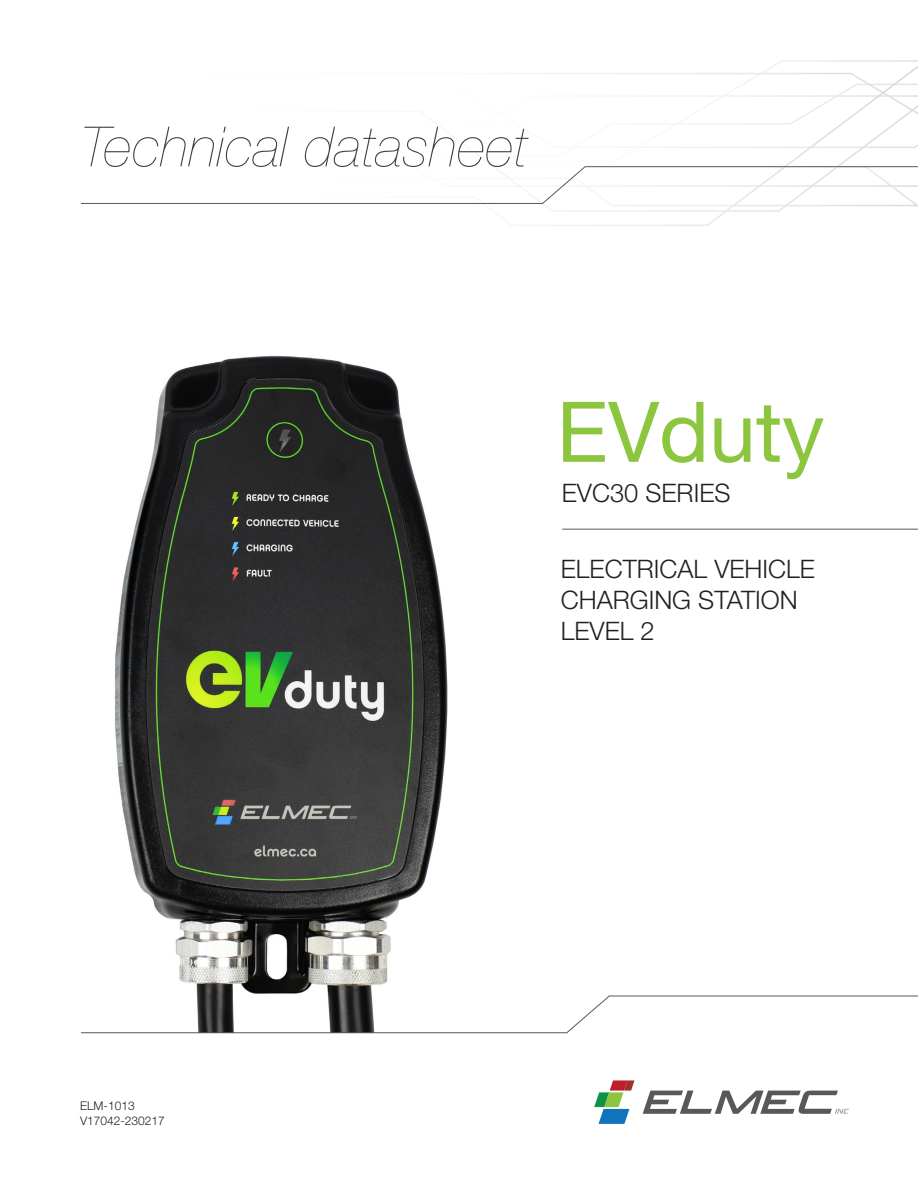
<style>
.page{position:relative;width:918px;height:1188px;background:#fff}
.page>*{position:absolute;margin:0;border:0;box-sizing:border-box;transform-origin:0 0}
.t1{font:84px "Helvetica Neue LT Std";color:#8bc63e}
.t2{font:italic 200 55.5px "Helvetica Neue LT Std";letter-spacing:.01em;color:#3e3e3f}
.t3{font:300 25.5px/30.6px "Helvetica Neue LT Std";color:#231f20}
.t4{font:300 12px/14.4px "Helvetica Neue LT Std";color:#231f20}
</style>
<div class="page">
<svg style="left:528px;top:60px;width:390px;height:105px"></svg>
<img style="left:115px;top:355px;width:333px;height:640px">
<svg style="left:643px;top:1091px;width:206px;height:23px"></svg>
<svg style="left:594px;top:1080px;width:40px;height:44px"></svg>
<svg style="left:81px;top:165px;width:837px;height:61px"></svg>
<svg style="left:81px;top:995px;width:837px;height:38px"></svg>
<hr style="left:562px;top:529px;width:356px;height:1px;background:#57585a">
<p class="t2" style="left:81px;top:115px;width:448px">Technical datasheet</p>
<p class="t1" style="left:557px;top:382px;width:269px">EVduty</p>
<p class="t3" style="left:562px;top:477px;width:170px">EVC30 SERIES</p>
<p class="t3" style="left:561px;top:553px;width:256px">ELECTRICAL VEHICLE<br>CHARGING STATION<br>LEVEL 2</p>
<p class="t4" style="left:80px;top:1098px;width:86px">ELM-1013<br>V17042-230217</p>
</div>
